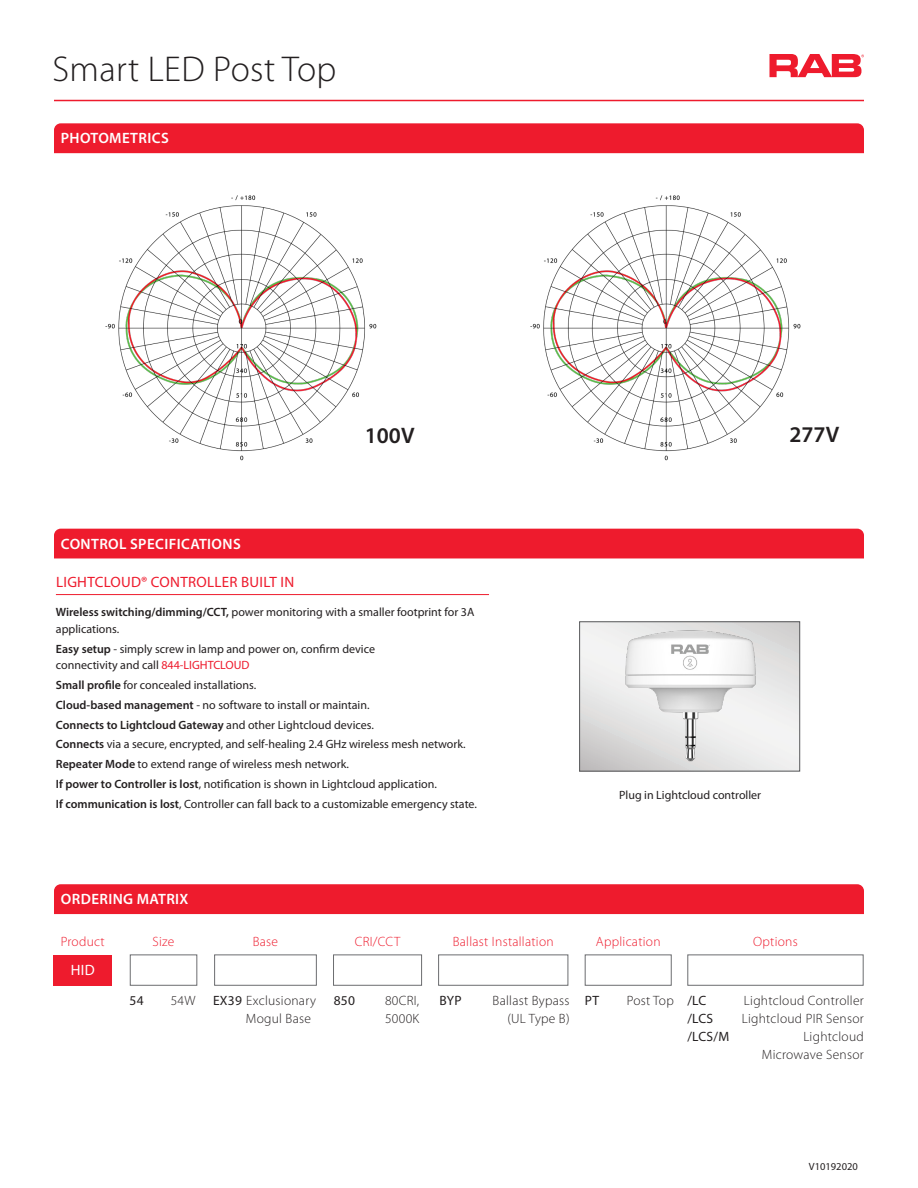
<style>
.page{position:relative;width:918px;height:1188px;background:#fff}
.page>*{position:absolute;margin:0;border:0;box-sizing:border-box;transform-origin:0 0}
.t1{font:300 36px "Myriad Pro";letter-spacing:.01em;color:#231f20}
.Text_Head_B{font:600 22.5px "Myriad Pro";color:#231f20}
.t2{font:600 15px "Myriad Pro";letter-spacing:.025em;color:#fff}
.Text_Head_B-2{font:15px "Myriad Pro";letter-spacing:.02em;color:#ee1b2d}
.t3{font:15px "Myriad Pro";color:#fff}
.t4{font:300 13.5px "Myriad Pro";letter-spacing:.02em;color:#231f20}
.t5{font:300 13.5px "Myriad Pro";letter-spacing:.02em;color:#ee1b2d}
.t6{font:13.5px "Myriad Pro";letter-spacing:.02em;color:#231f20}
.Body_Text{font:12px/16.5px "Myriad Pro";color:#231f20}
.Body_Text-2{font:600 12px "Myriad Pro";color:#231f20}
.Text_Head_B-3{font:12px "Myriad Pro";color:#231f20}
.t7{font:10.5px "Myriad Pro";color:#231f20}
.s1{font-weight:600}
.s2{color:#ee1b2d}
.s3{font-weight:400}
</style>
<div class="page">
<svg style="left:769px;top:54px;width:95px;height:23px"></svg>
<hr style="left:54px;top:100px;width:810px;height:1px;background:#ee1b2d">
<hr style="left:56px;top:594px;width:433px;height:1px;background:#ee1b2d">
<svg style="left:581px;top:623px;width:217px;height:146px"></svg>
<img style="left:620px;top:624px;width:143px;height:144px">
<div style="left:579px;top:621px;width:221px;height:150px;border:1px solid #57585a"></div>
<div style="left:53px;top:955px;width:59px;height:30px;background:#ee1b2d"></div>
<div style="left:130px;top:955px;width:67px;height:31px;border:1px solid #6c6d70"></div>
<div style="left:214px;top:955px;width:103px;height:31px;border:1px solid #6c6d70"></div>
<div style="left:333px;top:955px;width:89px;height:31px;border:1px solid #6c6d70"></div>
<div style="left:438px;top:955px;width:130px;height:31px;border:1px solid #6c6d70"></div>
<div style="left:585px;top:955px;width:87px;height:31px;border:1px solid #6c6d70"></div>
<div style="left:687px;top:955px;width:177px;height:31px;border:1px solid #6c6d70"></div>
<img style="left:105px;top:195px;width:272px;height:266px">
<img style="left:530px;top:195px;width:271px;height:266px">
<div style="left:54px;top:123px;width:810px;height:30px;background:#ee1b2d"></div>
<div style="left:54px;top:884px;width:810px;height:30px;background:#ee1b2d"></div>
<div style="left:54px;top:529px;width:810px;height:29px;background:#ee1b2d"></div>
<p class="t1" style="left:52px;top:47px;width:285px">Smart LED Post Top</p>
<p class="t2" style="left:61px;top:129px;width:110px">PHOTOMETRICS</p>
<p class="t2" style="left:61px;top:534px;width:182px">CONTROL SPECIFICATIONS</p>
<p class="Text_Head_B" style="left:365px;top:421px;width:51px">100V</p>
<p class="Text_Head_B" style="left:790px;top:420px;width:51px">277V</p>
<p class="Text_Head_B-2" style="left:56px;top:574px;width:240px">LIGHTCLOUD® CONTROLLER BUILT IN</p>
<p class="Body_Text" style="left:56px;top:604px;width:420px"><span class="s1">Wireless switching/dimming/CCT,</span> power monitoring with a smaller footprint for 3A applications.</p>
<p class="Body_Text" style="left:56px;top:641px;width:321px"><span class="s1">Easy setup</span> - simply screw in lamp and power on, confirm device connectivity and call <span class="s2">844-LIGHTCLOUD</span></p>
<p class="Body_Text" style="left:56px;top:677px;width:202px"><span class="s1">Small profile</span> for concealed installations.</p>
<p class="Body_Text" style="left:56px;top:697px;width:315px"><span class="s1">Cloud-based management</span> - no software to install or maintain.</p>
<p class="Body_Text-2" style="left:56px;top:717px;width:320px">Connects to Lightcloud Gateway <span class="s3">and other Lightcloud devices.</span></p>
<p class="Body_Text" style="left:56px;top:736px;width:411px"><span class="s1">Connects</span> via a secure, encrypted, and self-healing 2.4 GHz wireless mesh network.</p>
<p class="Body_Text" style="left:56px;top:756px;width:295px"><span class="s1">Repeater Mode</span> to extend range of wireless mesh network.</p>
<p class="Body_Text" style="left:56px;top:776px;width:382px"><span class="s1">If power to Controller is lost</span>, notification is shown in Lightcloud application.</p>
<p class="Body_Text" style="left:56px;top:796px;width:423px"><span class="s1">If communication is lost</span>, Controller can fall back to a customizable emergency state.</p>
<p class="t2" style="left:61px;top:890px;width:129px">ORDERING MATRIX</p>
<p class="Text_Head_B-3" style="left:619px;top:788px;width:143px">Plug in Lightcloud controller</p>
<p class="t5" style="left:61px;top:934px;width:45px">Product</p>
<p class="t5" style="left:153px;top:934px;width:23px">Size</p>
<p class="t5" style="left:253px;top:934px;width:27px">Base</p>
<p class="t5" style="left:355px;top:934px;width:47px">CRI/CCT</p>
<p class="t5" style="left:453px;top:934px;width:102px">Ballast Installation</p>
<p class="t5" style="left:596px;top:934px;width:66px">Application</p>
<p class="t5" style="left:753px;top:934px;width:46px">Options</p>
<p class="t3" style="left:71px;top:962px;width:25px">HID</p>
<p class="t6" style="left:129px;top:993px;width:16px">54</p>
<p class="t4" style="left:171px;top:993px;width:26px">54W</p>
<p class="t4" style="left:213px;top:993px;width:104px"><span class="s3">EX39</span> Exclusionary</p>
<p class="t4" style="left:246px;top:1011px;width:67px">Mogul Base</p>
<p class="t6" style="left:334px;top:993px;width:23px">850</p>
<p class="t4" style="left:385px;top:993px;width:36px">80CRI,</p>
<p class="t4" style="left:385px;top:1011px;width:36px">5000K</p>
<p class="t6" style="left:440px;top:993px;width:24px">BYP</p>
<p class="t4" style="left:493px;top:993px;width:79px">Ballast Bypass</p>
<p class="t4" style="left:507px;top:1011px;width:64px">(UL Type B)</p>
<p class="t6" style="left:585px;top:993px;width:16px">PT</p>
<p class="t4" style="left:627px;top:993px;width:49px">Post Top</p>
<p class="t6" style="left:687px;top:993px;width:20px">/LC</p>
<p class="t4" style="left:744px;top:992px;width:121px">Lightcloud Controller</p>
<p class="t6" style="left:687px;top:1011px;width:27px">/LCS</p>
<p class="t4" style="left:742px;top:1010px;width:124px">Lightcloud PIR Sensor</p>
<p class="t6" style="left:687px;top:1029px;width:43px">/LCS/M</p>
<p class="t4" style="left:803px;top:1028px;width:62px">Lightcloud</p>
<p class="t4" style="left:762px;top:1046px;width:104px">Microwave Sensor</p>
<p class="t7" style="left:809px;top:1161px;width:50px">V10192020</p>
</div>
